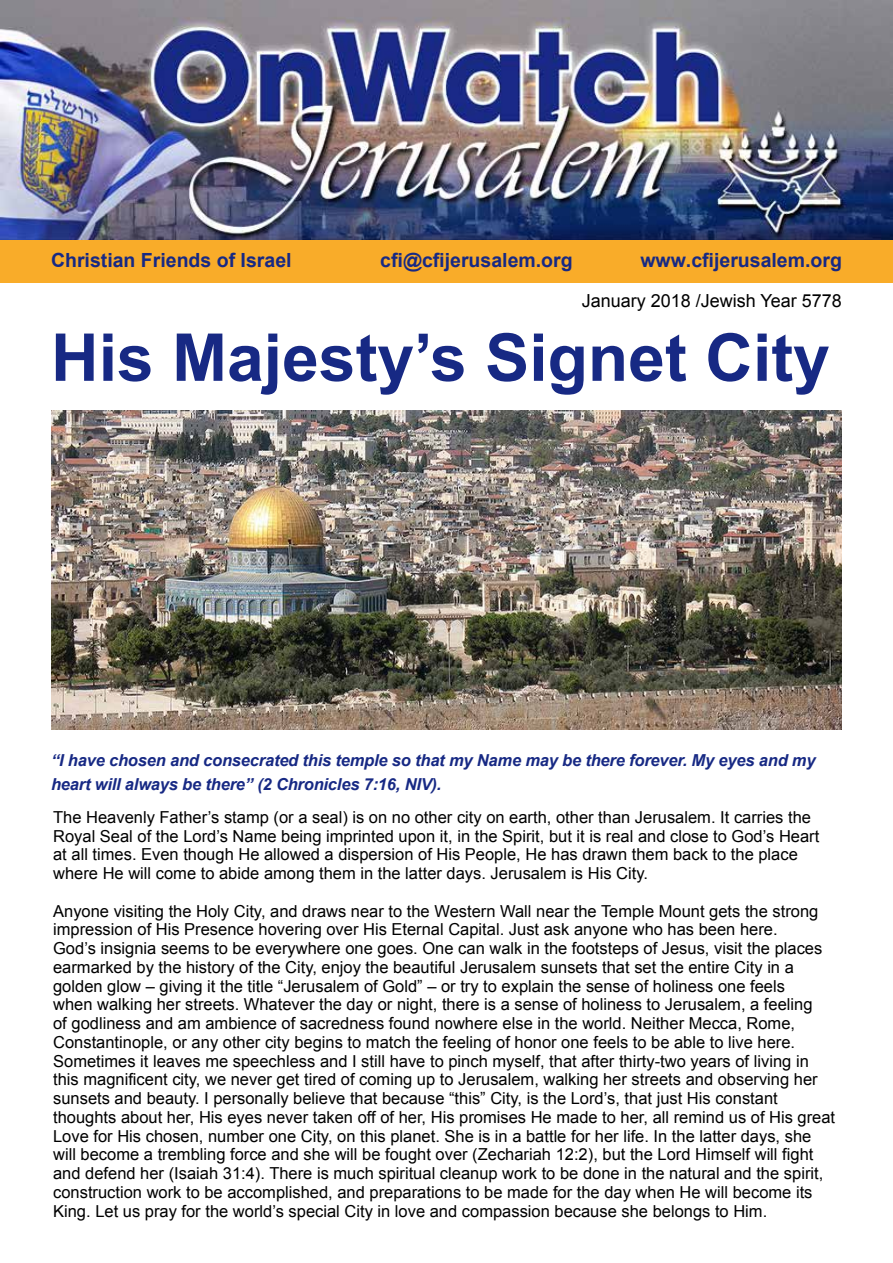
<style>
.page{position:relative;width:893px;height:1263px;background:#fff}
.page>*{position:absolute;margin:0;border:0;box-sizing:border-box;transform-origin:0 0}
.t1{font:700 66px "Arial";color:#172984}
.t2{font:700 19.5px "Arial";color:#172984}
.t3{font:18px "Arial";color:#000}
.t4{font:16.5px/18.8px "Arial";color:#000}
.t5{font:italic 700 16.5px/24px "Arial";letter-spacing:-.01em;color:#172984}
</style>
<div class="page">
<img style="left:0;top:0;width:893px;height:240px">
<div style="left:0;top:240px;width:893px;height:43px;background:#f9ac29"></div>
<img style="left:51px;top:410px;width:791px;height:319px">
<p class="t2" style="left:51px;top:247px;width:242px">Christian Friends of Israel</p>
<p class="t2" style="left:380px;top:247px;width:194px">cfi@cfijerusalem.org</p>
<p class="t2" style="left:640px;top:247px;width:203px">www.cfijerusalem.org</p>
<p class="t3" style="left:582px;top:288px;width:262px">January 2018 /Jewish Year 5778</p>
<h1 class="t1" style="left:51px;top:314px;width:780px">His Majesty’s Signet City</h1>
<p class="t5" style="left:51px;top:748px;width:766px">“I have chosen and consecrated this temple so that my Name may be there forever. My eyes and my heart will always be there” (2 Chronicles 7:16, NIV).</p>
<p class="t4" style="left:53px;top:808px;width:768px">The Heavenly Father’s stamp (or a seal) is on no other city on earth, other than Jerusalem. It carries the Royal Seal of the Lord’s Name being imprinted upon it, in the Spirit, but it is real and close to God’s Heart at all times. Even though He allowed a dispersion of His People, He has drawn them back to the place where He will come to abide among them in the latter days. Jerusalem is His City.</p>
<p class="t4" style="left:53px;top:901px;width:784px">Anyone visiting the Holy City, and draws near to the Western Wall near the Temple Mount gets the strong impression of His Presence hovering over His Eternal Capital. Just ask anyone who has been here.<br>God’s insignia seems to be everywhere one goes. One can walk in the footsteps of Jesus, visit the places earmarked by the history of the City, enjoy the beautiful Jerusalem sunsets that set the entire City in a golden glow – giving it the title “Jerusalem of Gold” – or try to explain the sense of holiness one feels<br>when walking her streets. Whatever the day or night, there is a sense of holiness to Jerusalem, a feeling<br>of godliness and am ambience of sacredness found nowhere else in the world. Neither Mecca, Rome, Constantinople, or any other city begins to match the feeling of honor one feels to be able to live here.<br>Sometimes it leaves me speechless and I still have to pinch myself, that after thirty-two years of living in this magnificent city, we never get tired of coming up to Jerusalem, walking her streets and observing her sunsets and beauty. I personally believe that because “this” City, is the Lord’s, that just His constant thoughts about her, His eyes never taken off of her, His promises He made to her, all remind us of His great Love for His chosen, number one City, on this planet. She is in a battle for her life. In the latter days, she will become a trembling force and she will be fought over (Zechariah 12:2), but the Lord Himself will fight and defend her (Isaiah 31:4). There is much spiritual cleanup work to be done in the natural and the spirit, construction work to be accomplished, and preparations to be made for the day when He will become its King. Let us pray for the world’s special City in love and compassion because she belongs to Him.</p>
</div>
